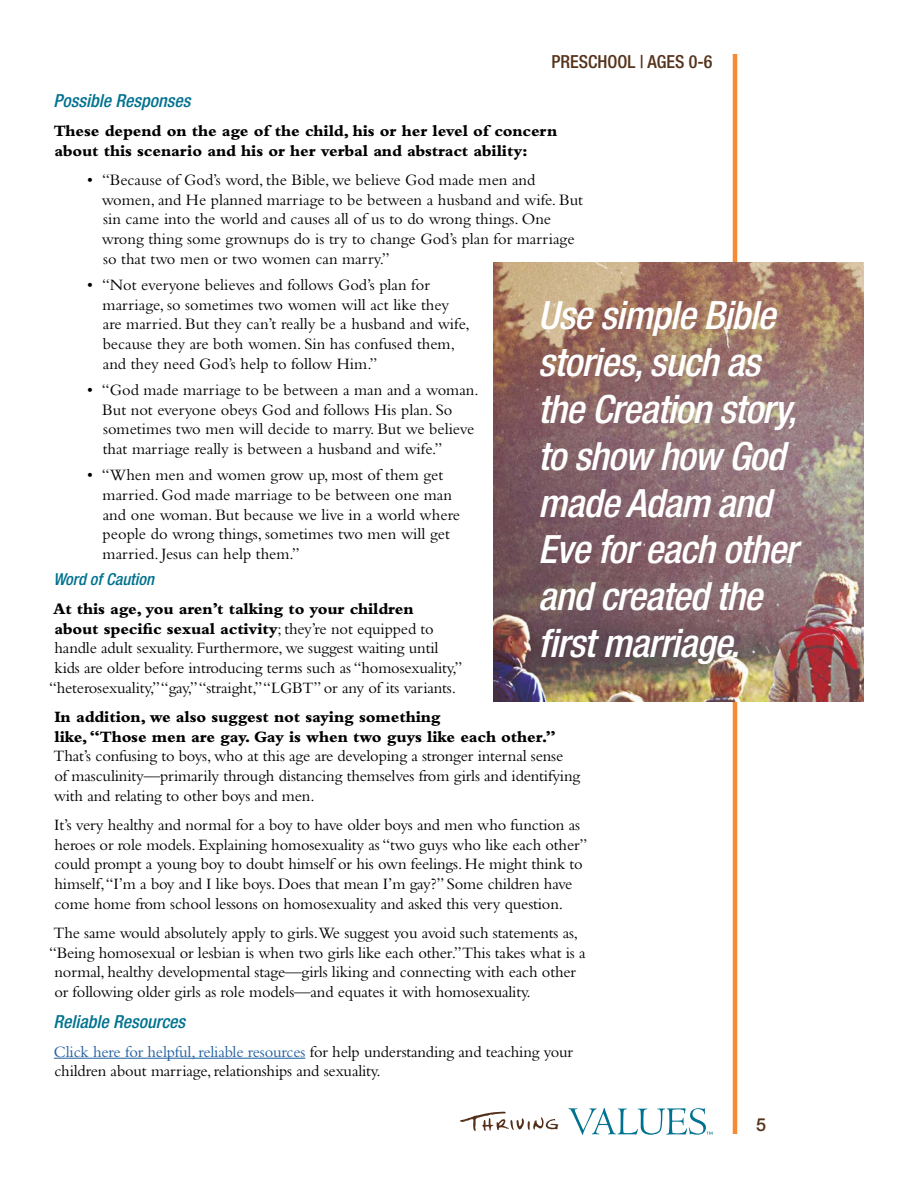
<style>
.page{position:relative;width:918px;height:1188px;background:#fff}
.page>*{position:absolute;margin:0;border:0;box-sizing:border-box;transform-origin:0 0}
.t1{font:italic 500 condensed 39px/46.8px "Helvetica Neue LT Std";letter-spacing:-.02em;color:#fff}
.t2{font:italic 500 condensed 18px "Helvetica Neue LT Std";color:#00728f}
.t3{font:500 condensed 18px "Helvetica Neue LT Std";color:#56321b}
.t4{font:500 18px "Helvetica Neue LT Std";color:#56321b}
.t5{font:16.5px/19.8px "Bembo";letter-spacing:-.01em;color:#000}
.t6{font:800 16.5px/19.8px "Bembo";letter-spacing:-.01em;color:#000}
.t7{font:italic 500 condensed 16.5px "Helvetica Neue LT Std";color:#00728f}
.s1{font-weight:400}
.s2{color:#215e9e}
</style>
<div class="page">
<hr style="left:733px;top:54px;width:4px;height:1080px;background:#f68b33">
<svg style="left:460px;top:1112px;width:99px;height:19px"></svg>
<svg style="left:568px;top:1108px;width:144px;height:27px"></svg>
<hr style="left:54px;top:1058px;width:251px;height:1px;background:#215e9e">
<img style="left:493px;top:262px;width:371px;height:440px">
<p class="t3" style="left:552px;top:51px;width:162px">PRESCHOOL | AGES 0-6</p>
<p class="t2" style="left:53px;top:90px;width:138px">Possible Responses</p>
<p class="t6" style="left:54px;top:121px;width:505px">These depend on the age of the child, his or her level of concern about this scenario and his or her verbal and abstract ability:</p>
<p class="t5" style="left:102px;top:169px;width:483px;text-indent:-15px">• “Because of God’s word, the Bible, we believe God made men and women, and He planned marriage to be between a husband and wife. But sin came into the world and causes all of us to do wrong things. One wrong thing some grownups do is try to change God’s plan for marriage so that two men or two women can marry.”</p>
<p class="t5" style="left:103px;top:274px;width:369px;text-indent:-15px">• “Not everyone believes and follows God’s plan for marriage, so sometimes two women will act like they are married. But they can’t really be a husband and wife, because they are both women. Sin has confused them, and they need God’s help to follow Him.”</p>
<p class="t5" style="left:102px;top:379px;width:378px;text-indent:-15px">• “God made marriage to be between a man and a woman.<br>But not everyone obeys God and follows His plan. So sometimes two men will decide to marry. But we believe that marriage really is between a husband and wife.”</p>
<p class="t5" style="left:103px;top:465px;width:359px;text-indent:-15px">• “When men and women grow up, most of them get married. God made marriage to be between one man and one woman. But because we live in a world where people do wrong things, sometimes two men will get married. Jesus can help them.”</p>
<p class="t7" style="left:53px;top:569px;width:102px">Word of Caution</p>
<p class="t6" style="left:53px;top:599px;width:362px">At this age, you aren’t talking to your children</p>
<p class="t6" style="left:55px;top:618px;width:381px">about specific sexual activity<span class="s1">; they’re not equipped to</span></p>
<p class="t5" style="left:55px;top:638px;width:385px">handle adult sexuality. Furthermore, we suggest waiting until</p>
<p class="t5" style="left:55px;top:658px;width:409px">kids are older before introducing terms such as “homosexuality,”</p>
<p class="t5" style="left:49px;top:678px;width:409px">“heterosexuality,” “gay,” “straight,” “LGBT” or any of its variants.</p>
<p class="t6" style="left:54px;top:707px;width:503px">In addition, we also suggest not saying something<br>like, “Those men are gay. Gay is when two guys like each other.”</p>
<p class="t5" style="left:53px;top:746px;width:528px">That’s confusing to boys, who at this age are developing a stronger internal sense of masculinity—primarily through distancing themselves from girls and identifying with and relating to other boys and men.</p>
<p class="t5" style="left:54px;top:814px;width:535px">It’s very healthy and normal for a boy to have older boys and men who function as heroes or role models. Explaining homosexuality as “two guys who like each other” could prompt a young boy to doubt himself or his own feelings. He might think to himself,“I’m a boy and I like boys. Does that mean I’m gay?” Some children have come home from school lessons on homosexuality and asked this very question.</p>
<p class="t5" style="left:53px;top:922px;width:526px">The same would absolutely apply to girls.We suggest you avoid such statements as,</p>
<p class="t5" style="left:49px;top:942px;width:538px">“Being homosexual or lesbian is when two girls like each other.” This takes what is a</p>
<p class="t5" style="left:55px;top:962px;width:523px">normal, healthy developmental stage—girls liking and connecting with each other</p>
<p class="t5" style="left:54px;top:982px;width:478px">or following older girls as role models—and equates it with homosexuality.</p>
<p class="t2" style="left:53px;top:1011px;width:133px">Reliable Resources</p>
<p class="t5" style="left:54px;top:1041px;width:521px"><span class="s2">Click here for helpful, reliable resources</span> for help understanding and teaching your children about marriage, relationships and sexuality.</p>
<h1 class="t1" style="left:538px;top:293px;width:261px">Use simple Bible stories, such as the Creation story, to show how God made Adam and<br>Eve for each other and created the first marriage.</h1>
<p class="t4" style="left:756px;top:1114px;width:12px">5</p>
</div>
